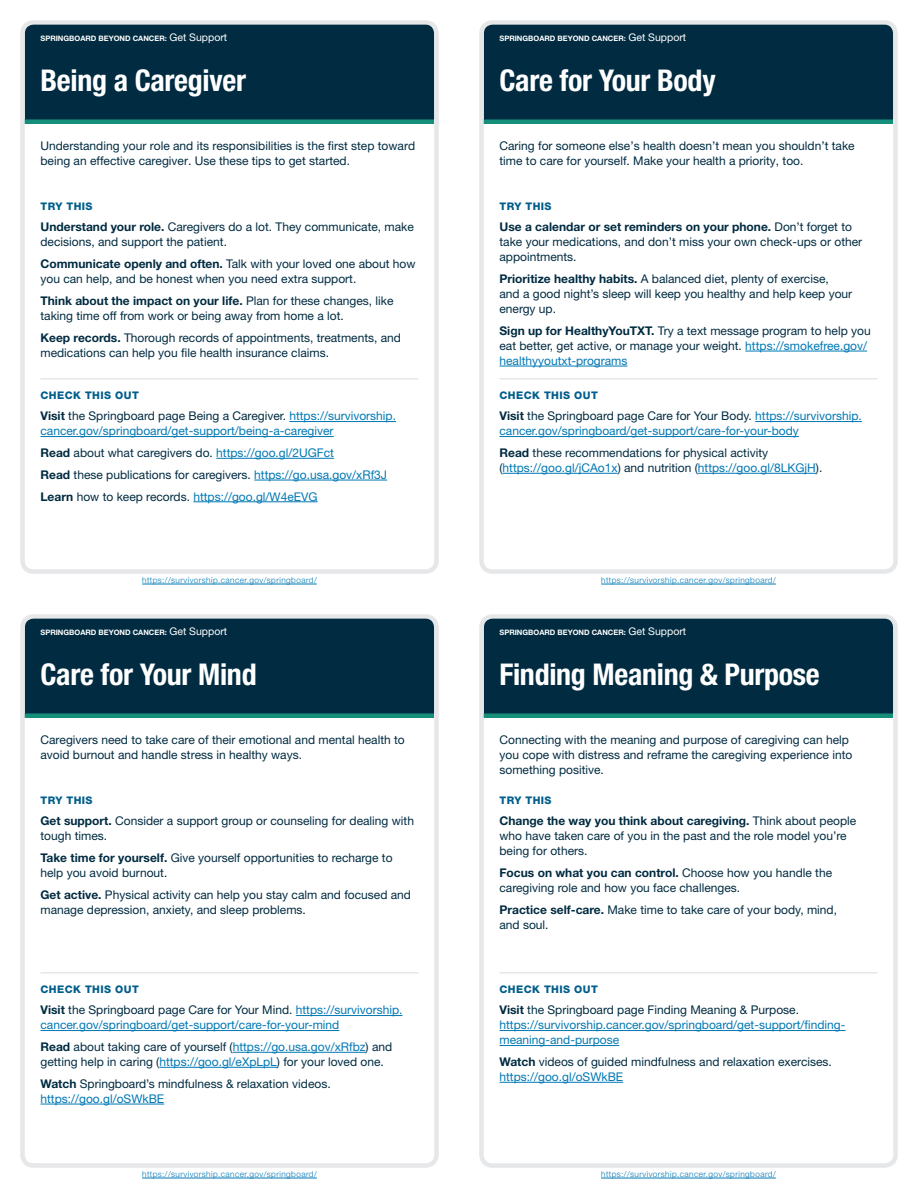
<style>
.page{position:relative;width:918px;height:1188px;background:#fff}
.page>*{position:absolute;margin:0;border:0;box-sizing:border-box;transform-origin:0 0}
.t1{font:700 condensed 30px "Helvetica Neue LT Std";letter-spacing:-.01em;color:#fff}
.t2{font:12px/15px "Helvetica Neue LT Std";color:#002b41}
.t3{font:12px/15px "Helvetica Neue LT Std";color:#0078b4}
.t4{font:12px/15px "Helvetica Neue LT Pro";color:#002b41}
.t5{font:800 10.5px "Helvetica Neue LT Std";letter-spacing:.04em;color:#005e8c}
.t6{font:300 8.25px "Helvetica Neue LT Std";letter-spacing:.05em;color:#0078b4}
.t7{font:700 7.5px "Helvetica Neue LT Std";color:#fff}
.s1{font-weight:400;font-size:10.5px}
.s2{font-weight:700}
.s3{font-weight:700;color:#002b41}
.s4{color:#002b41}
.s5{color:#0078b4}
</style>
<div class="page">
<hr style="left:40px;top:378px;width:378px;height:2px;background:#e6e7e9">
<div style="left:25px;top:119px;width:409px;height:5px;background:#158f7a"></div>
<div style="left:20px;top:20px;width:419px;height:554px;border:4px solid #e6e7e9;border-radius:11px"></div>
<div style="left:25px;top:25px;width:409px;height:94px;background:#002b41"></div>
<hr style="left:142px;top:584px;width:175px;height:1px;background:#0078b4">
<hr style="left:500px;top:378px;width:378px;height:2px;background:#e6e7e9">
<div style="left:484px;top:119px;width:409px;height:5px;background:#158f7a"></div>
<div style="left:479px;top:20px;width:419px;height:554px;border:4px solid #e6e7e9;border-radius:11px"></div>
<div style="left:484px;top:25px;width:409px;height:94px;background:#002b41"></div>
<hr style="left:601px;top:584px;width:175px;height:1px;background:#0078b4">
<hr style="left:40px;top:972px;width:378px;height:2px;background:#e6e7e9">
<div style="left:25px;top:713px;width:409px;height:5px;background:#158f7a"></div>
<div style="left:20px;top:614px;width:419px;height:554px;border:4px solid #e6e7e9;border-radius:11px"></div>
<div style="left:25px;top:619px;width:409px;height:94px;background:#002b41"></div>
<hr style="left:142px;top:1178px;width:175px;height:1px;background:#0078b4">
<hr style="left:500px;top:972px;width:378px;height:2px;background:#e6e7e9">
<div style="left:484px;top:713px;width:409px;height:5px;background:#158f7a"></div>
<div style="left:479px;top:614px;width:419px;height:554px;border:4px solid #e6e7e9;border-radius:11px"></div>
<div style="left:484px;top:619px;width:409px;height:94px;background:#002b41"></div>
<hr style="left:601px;top:1178px;width:175px;height:1px;background:#0078b4">
<hr style="left:500px;top:1030px;width:346px;height:1px;background:#0078b4">
<hr style="left:500px;top:1045px;width:119px;height:1px;background:#0078b4">
<hr style="left:500px;top:1082px;width:123px;height:1px;background:#0078b4">
<hr style="left:296px;top:1015px;width:107px;height:1px;background:#0078b4">
<hr style="left:40px;top:1030px;width:299px;height:1px;background:#0078b4">
<hr style="left:233px;top:1052px;width:133px;height:1px;background:#0078b4">
<hr style="left:159px;top:1067px;width:118px;height:1px;background:#0078b4">
<hr style="left:40px;top:1104px;width:124px;height:1px;background:#0078b4">
<hr style="left:745px;top:351px;width:122px;height:1px;background:#0078b4">
<hr style="left:500px;top:366px;width:128px;height:1px;background:#0078b4">
<hr style="left:755px;top:421px;width:107px;height:1px;background:#0078b4">
<hr style="left:500px;top:436px;width:299px;height:1px;background:#0078b4">
<hr style="left:503px;top:473px;width:115px;height:1px;background:#0078b4">
<hr style="left:698px;top:473px;width:118px;height:1px;background:#0078b4">
<hr style="left:289px;top:421px;width:107px;height:1px;background:#0078b4">
<hr style="left:40px;top:436px;width:294px;height:1px;background:#0078b4">
<hr style="left:216px;top:458px;width:118px;height:1px;background:#0078b4">
<hr style="left:254px;top:480px;width:133px;height:1px;background:#0078b4">
<hr style="left:193px;top:501px;width:125px;height:1px;background:#0078b4">
<h1 class="t7" style="left:40px;top:33px;width:188px">SPRINGBOARD BEYOND CANCER: <span class="s1">Get Support</span></h1>
<p class="t7" style="left:500px;top:33px;width:188px">SPRINGBOARD BEYOND CANCER: <span class="s1">Get Support</span></p>
<h2 class="t1" style="left:40px;top:62px;width:207px">Being a Caregiver</h2>
<h2 class="t1" style="left:500px;top:62px;width:218px">Care for Your Body</h2>
<p class="t4" style="left:40px;top:138px;width:376px">Understanding your role and its responsibilities is the first step toward being an effective caregiver. Use these tips to get started.</p>
<h3 class="t5" style="left:40px;top:200px;width:54px">TRY THIS</h3>
<p class="t2" style="left:40px;top:219px;width:375px"><span class="s2">Understand your role.</span> Caregivers do a lot. They communicate, make decisions, and support the patient.</p>
<p class="t2" style="left:40px;top:256px;width:377px"><span class="s2">Communicate openly and often.</span> Talk with your loved one about how you can help, and be honest when you need extra support.</p>
<p class="t2" style="left:40px;top:293px;width:355px"><span class="s2">Think about the impact on your life.</span> Plan for these changes, like taking time off from work or being away from home a lot.</p>
<p class="t2" style="left:40px;top:330px;width:362px"><span class="s2">Keep records.</span> Thorough records of appointments, treatments, and medications can help you file health insurance claims.</p>
<h3 class="t5" style="left:40px;top:389px;width:100px">CHECK THIS OUT</h3>
<p class="t3" style="left:40px;top:408px;width:357px"><span class="s3">Visit</span> <span class="s4">the Springboard page Being a Caregiver.</span> https://survivorship. cancer.gov/springboard/get-support/being-a-caregiver</p>
<p class="t2" style="left:40px;top:445px;width:295px"><span class="s2">Read</span> about what caregivers do. <span class="s5">https://goo.gl/2UGFct</span></p>
<p class="t2" style="left:40px;top:467px;width:348px"><span class="s2">Read</span> these publications for caregivers. <span class="s5">https://go.usa.gov/xRf3J</span></p>
<p class="t3" style="left:40px;top:489px;width:279px"><span class="s3">Learn</span> <span class="s4">how to keep records.</span> https://goo.gl/W4eEVG</p>
<p class="t4" style="left:500px;top:138px;width:357px">Caring for someone else’s health doesn’t mean you shouldn’t take time to care for yourself. Make your health a priority, too.</p>
<h3 class="t5" style="left:500px;top:200px;width:54px">TRY THIS</h3>
<p class="t2" style="left:500px;top:219px;width:364px"><span class="s2">Use a calendar or set reminders on your phone.</span> Don’t forget to take your medications, and don’t miss your own check-ups or other appointments.</p>
<p class="t2" style="left:500px;top:271px;width:354px"><span class="s2">Prioritize healthy habits.</span> A balanced diet, plenty of exercise,<br>and a good night’s sleep will keep you healthy and help keep your energy up.</p>
<p class="t2" style="left:500px;top:323px;width:373px"><span class="s2">Sign up for HealthyYouTXT.</span> Try a text message program to help you eat better, get active, or manage your weight. <span class="s5">https://smokefree.gov/ healthyyoutxt-programs</span></p>
<h3 class="t5" style="left:500px;top:389px;width:100px">CHECK THIS OUT</h3>
<p class="t3" style="left:500px;top:408px;width:364px"><span class="s3">Visit</span> <span class="s4">the Springboard page Care for Your Body.</span> https://survivorship. cancer.gov/springboard/get-support/care-for-your-body</p>
<p class="t2" style="left:500px;top:445px;width:324px"><span class="s2">Read</span> these recommendations for physical activity (<span class="s5">https://goo.gl/jCAo1x</span>) and nutrition (<span class="s5">https://goo.gl/8LKGjH</span>).</p>
<p class="t6" style="left:142px;top:575px;width:176px">https://survivorship.cancer.gov/springboard/</p>
<p class="t6" style="left:601px;top:575px;width:176px">https://survivorship.cancer.gov/springboard/</p>
<p class="t7" style="left:40px;top:627px;width:188px">SPRINGBOARD BEYOND CANCER: <span class="s1">Get Support</span></p>
<p class="t7" style="left:500px;top:627px;width:188px">SPRINGBOARD BEYOND CANCER: <span class="s1">Get Support</span></p>
<h2 class="t1" style="left:40px;top:656px;width:218px">Care for Your Mind</h2>
<h2 class="t1" style="left:500px;top:656px;width:322px">Finding Meaning &amp; Purpose</h2>
<p class="t4" style="left:40px;top:732px;width:366px">Caregivers need to take care of their emotional and mental health to avoid burnout and handle stress in healthy ways.</p>
<h3 class="t5" style="left:40px;top:794px;width:54px">TRY THIS</h3>
<p class="t2" style="left:40px;top:813px;width:375px"><span class="s2">Get support.</span> Consider a support group or counseling for dealing with tough times.</p>
<p class="t2" style="left:40px;top:850px;width:354px"><span class="s2">Take time for yourself.</span> Give yourself opportunities to recharge to help you avoid burnout.</p>
<p class="t2" style="left:40px;top:887px;width:372px"><span class="s2">Get active.</span> Physical activity can help you stay calm and focused and manage depression, anxiety, and sleep problems.</p>
<p class="t4" style="left:500px;top:732px;width:354px">Connecting with the meaning and purpose of caregiving can help you cope with distress and reframe the caregiving experience into something positive.</p>
<h3 class="t5" style="left:500px;top:794px;width:54px">TRY THIS</h3>
<p class="t2" style="left:500px;top:813px;width:358px"><span class="s2">Change the way you think about caregiving.</span> Think about people who have taken care of you in the past and the role model you’re being for others.</p>
<p class="t2" style="left:500px;top:865px;width:334px"><span class="s2">Focus on what you can control.</span> Choose how you handle the caregiving role and how you face challenges.</p>
<p class="t2" style="left:500px;top:902px;width:339px"><span class="s2">Practice self-care.</span> Make time to take care of your body, mind, and soul.</p>
<h3 class="t5" style="left:40px;top:983px;width:100px">CHECK THIS OUT</h3>
<p class="t3" style="left:40px;top:1002px;width:364px"><span class="s3">Visit</span> <span class="s4">the Springboard page Care for Your Mind.</span> https://survivorship. cancer.gov/springboard/get-support/care-for-your-mind</p>
<p class="t2" style="left:40px;top:1039px;width:353px"><span class="s2">Read</span> about taking care of yourself (<span class="s5">https://go.usa.gov/xRfbz</span>) and getting help in caring (<span class="s5">https://goo.gl/eXpLpL</span>) for your loved one.</p>
<p class="t2" style="left:40px;top:1076px;width:292px"><span class="s2">Watch</span> Springboard’s mindfulness &amp; relaxation videos. <span class="s5">https://goo.gl/oSWkBE</span></p>
<h3 class="t5" style="left:500px;top:983px;width:100px">CHECK THIS OUT</h3>
<p class="t3" style="left:500px;top:1002px;width:348px"><span class="s3">Visit</span> <span class="s4">the Springboard page Finding Meaning &amp; Purpose. </span>https://survivorship.cancer.gov/springboard/get-support/finding&shy;meaning-and-purpose</p>
<p class="t2" style="left:500px;top:1054px;width:334px"><span class="s2">Watch</span> videos of guided mindfulness and relaxation exercises. <span class="s5">https://goo.gl/oSWkBE</span></p>
<p class="t6" style="left:142px;top:1169px;width:176px">https://survivorship.cancer.gov/springboard/</p>
<p class="t6" style="left:601px;top:1169px;width:176px">https://survivorship.cancer.gov/springboard/</p>
</div>
